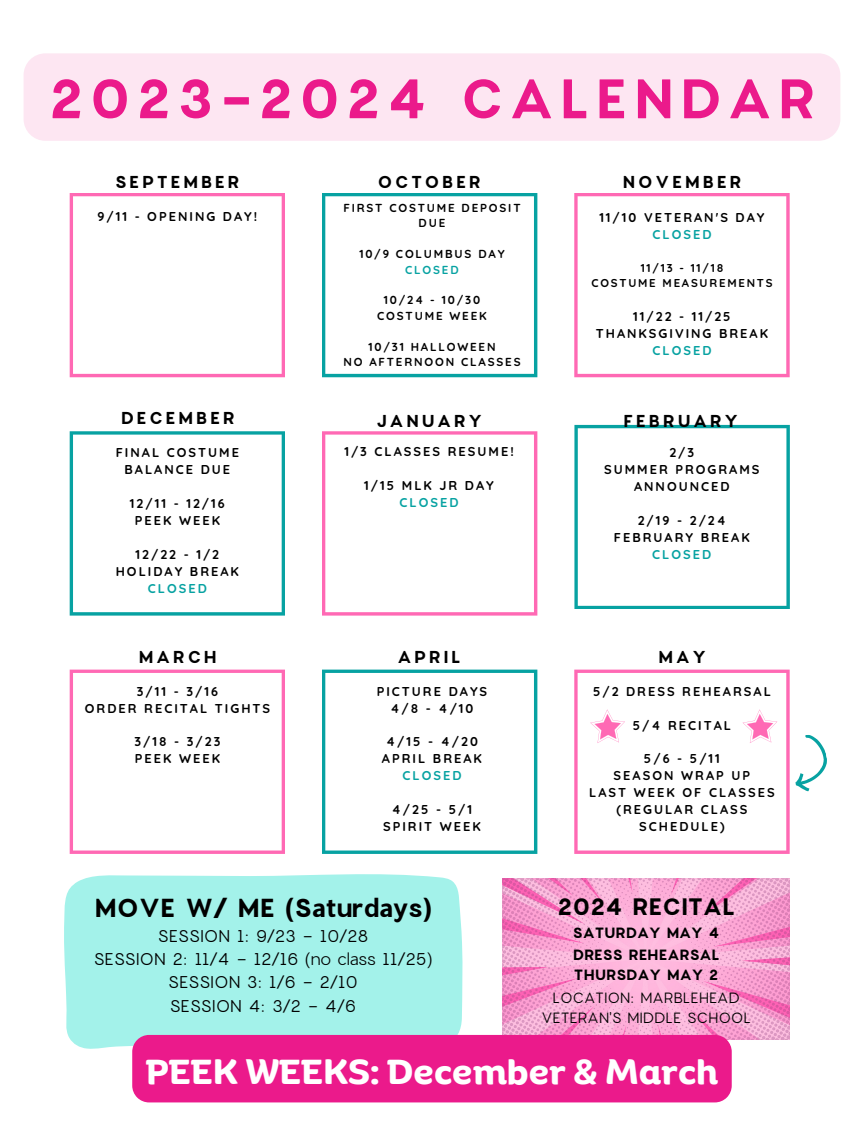
<style>
.page{position:relative;width:864px;height:1134px;background:#fff}
.page>*{position:absolute;margin:0;border:0;box-sizing:border-box;transform-origin:0 0}
.t1{font:700 54.6px "Charlevoix Pro";letter-spacing:.1em;color:#eb1a8b}
.t2{font:700 33.75px "Binate Display";color:#fff}
.t3{font:700 25.5px "Charlevoix Pro";color:#000}
.t4{font:700 23.4px "Charlevoix Pro";color:#000}
.t5{font:700 16.95px "Charlevoix Pro";letter-spacing:.155em;color:#000}
.t6{font:16.8px/23.2px "Charlevoix Pro";color:#000;text-align:center}
.t7{font:14.55px/20.2px "Charlevoix Pro";color:#000;text-align:center}
.t8{font:700 14.55px/20.2px "Charlevoix Pro";color:#000}
.t9{font:700 12.75px/17px "Quicksand";letter-spacing:.155em;color:#000;text-align:center}
.t10{font:700 12.75px "Quicksand";letter-spacing:.155em;color:#07a2a2}
.t11{font:700 11.55px/15.5px "Quicksand";letter-spacing:.155em;color:#000;text-align:center}
.t12{font:700 11.55px "Quicksand";letter-spacing:.155em;color:#07a2a2}
.t13{font:700 11.4px "Quicksand";letter-spacing:.155em;color:#000}
</style>
<div class="page">
<svg style="left:70px;top:193px;width:215px;height:184px"></svg>
<svg style="left:574px;top:193px;width:216px;height:184px"></svg>
<svg style="left:322px;top:193px;width:215px;height:184px"></svg>
<svg style="left:70px;top:670px;width:215px;height:184px"></svg>
<svg style="left:574px;top:670px;width:216px;height:184px"></svg>
<svg style="left:322px;top:670px;width:215px;height:184px"></svg>
<svg style="left:70px;top:431px;width:215px;height:184px"></svg>
<svg style="left:574px;top:425px;width:216px;height:184px"></svg>
<svg style="left:322px;top:431px;width:215px;height:184px"></svg>
<div style="left:64px;top:874px;width:399px;height:175px;background:#a3f2ea"></div>
<svg style="left:590px;top:709px;width:35px;height:34px"></svg>
<svg style="left:743px;top:709px;width:34px;height:34px"></svg>
<img style="left:503px;top:878px;width:287px;height:161px">
<svg style="left:786px;top:732px;width:41px;height:62px"></svg>
<div style="left:24px;top:53px;width:816px;height:88px;background:#fde6f2"></div>
<div style="left:132px;top:1035px;width:600px;height:67px;background:#eb1a8b"></div>
<p class="t1" style="left:48px;top:64px;width:769px">2023-2024 CALENDAR</p>
<p class="t5" style="left:115px;top:171px;width:126px">SEPTEMBER</p>
<p class="t5" style="left:377px;top:171px;width:105px">OCTOBER</p>
<p class="t5" style="left:623px;top:171px;width:120px">NOVEMBER</p>
<p class="t9" style="left:97px;top:208px;width:161px">9/11 - OPENING DAY!</p>
<p class="t11" style="left:343px;top:200px;width:179px">FIRST COSTUME DEPOSIT<br>DUE</p>
<p class="t11" style="left:359px;top:246px;width:147px">10/9 COLUMBUS DAY</p>
<h3 class="t12" style="left:405px;top:262px;width:55px">CLOSED</h3>
<p class="t11" style="left:384px;top:292px;width:98px">10/24 - 10/30</p>
<p class="t11" style="left:377px;top:308px;width:111px">COSTUME WEEK</p>
<p class="t11" style="left:368px;top:339px;width:129px">10/31 HALLOWEEN</p>
<p class="t11" style="left:343px;top:354px;width:179px">NO AFTERNOON CLASSES</p>
<p class="t9" style="left:599px;top:209px;width:167px">11/10 VETERAN'S DAY</p>
<p class="t10" style="left:652px;top:226px;width:61px">CLOSED</p>
<h3 class="t13" style="left:641px;top:261px;width:84px">11/13 - 11/18</h3>
<p class="t13" style="left:592px;top:276px;width:183px">COSTUME MEASUREMENTS</p>
<p class="t9" style="left:633px;top:307px;width:99px">11/22 - 11/25</p>
<p class="t9" style="left:596px;top:324px;width:174px">THANKSGIVING BREAK</p>
<h3 class="t10" style="left:652px;top:342px;width:61px">CLOSED</h3>
<p class="t5" style="left:121px;top:407px;width:115px">DECEMBER</p>
<h3 class="t5" style="left:376px;top:410px;width:107px">JANUARY</h3>
<p class="t5" style="left:623px;top:410px;width:116px">FEBRUARY</p>
<p class="t9" style="left:116px;top:444px;width:125px">FINAL COSTUME<br>BALANCE DUE</p>
<p class="t9" style="left:130px;top:495px;width:96px">12/11 - 12/16</p>
<p class="t9" style="left:135px;top:512px;width:87px">PEEK WEEK</p>
<p class="t9" style="left:136px;top:546px;width:85px">12/22 - 1/2</p>
<p class="t9" style="left:116px;top:563px;width:125px">HOLIDAY BREAK</p>
<h3 class="t10" style="left:148px;top:580px;width:61px">CLOSED</h3>
<h3 class="t9" style="left:344px;top:443px;width:171px">1/3 CLASSES RESUME!</h3>
<h3 class="t9" style="left:364px;top:477px;width:131px">1/15 MLK JR DAY</h3>
<p class="t10" style="left:400px;top:495px;width:61px">CLOSED</p>
<p class="t9" style="left:669px;top:444px;width:26px">2/3</p>
<p class="t9" style="left:604px;top:461px;width:157px">SUMMER PROGRAMS<br>ANNOUNCED</p>
<p class="t9" style="left:638px;top:512px;width:90px">2/19 - 2/24</p>
<p class="t9" style="left:614px;top:529px;width:137px">FEBRUARY BREAK</p>
<p class="t10" style="left:652px;top:546px;width:61px">CLOSED</p>
<p class="t5" style="left:139px;top:646px;width:80px">MARCH</p>
<p class="t5" style="left:398px;top:646px;width:65px">APRIL</p>
<p class="t5" style="left:658px;top:646px;width:49px">MAY</p>
<p class="t9" style="left:137px;top:682px;width:83px">3/11 - 3/16</p>
<p class="t9" style="left:85px;top:699px;width:187px">ORDER RECITAL TIGHTS</p>
<p class="t9" style="left:135px;top:733px;width:87px">3/18 - 3/23</p>
<p class="t9" style="left:135px;top:750px;width:87px">PEEK WEEK</p>
<p class="t9" style="left:377px;top:682px;width:112px">PICTURE DAYS</p>
<p class="t9" style="left:391px;top:699px;width:84px">4/8 - 4/10</p>
<p class="t9" style="left:386px;top:733px;width:93px">4/15 - 4/20</p>
<p class="t9" style="left:382px;top:750px;width:102px">APRIL BREAK</p>
<p class="t10" style="left:402px;top:768px;width:61px">CLOSED</p>
<p class="t9" style="left:392px;top:801px;width:82px">4/25 - 5/1</p>
<p class="t9" style="left:383px;top:818px;width:99px">SPIRIT WEEK</p>
<h1 class="t9" style="left:593px;top:682px;width:179px">5/2 DRESS REHEARSAL</h1>
<h3 class="t9" style="left:633px;top:716px;width:100px">5/4 RECITAL</h3>
<p class="t9" style="left:644px;top:750px;width:77px">5/6 - 5/11</p>
<h3 class="t9" style="left:614px;top:767px;width:138px">SEASON WRAP UP</h3>
<p class="t9" style="left:589px;top:784px;width:187px">LAST WEEK OF CLASSES</p>
<p class="t9" style="left:616px;top:801px;width:133px">(REGULAR CLASS<br>SCHEDULE)</p>
<p class="t3" style="left:94px;top:892px;width:339px">MOVE W/ ME (Saturdays)</p>
<p class="t6" style="left:94px;top:924px;width:340px">SESSION 1: 9/23 - 10/28<br>SESSION 2: 11/4 - 12/16 (no class 11/25)<br>SESSION 3: 1/6 - 2/10<br>SESSION 4: 3/2 - 4/6</p>
<p class="t4" style="left:557px;top:892px;width:179px">2024 RECITAL</p>
<p class="t8" style="left:573px;top:922px;width:148px">SATURDAY MAY 4</p>
<p class="t8" style="left:573px;top:944px;width:149px">DRESS REHEARSAL<br>THURSDAY MAY 2</p>
<p class="t7" style="left:542px;top:987px;width:211px">LOCATION: MARBLEHEAD<br>VETERAN'S MIDDLE SCHOOL</p>
<h4 class="t2" style="left:146px;top:1040px;width:574px">PEEK WEEKS: December &amp; March</h4>
</div>
